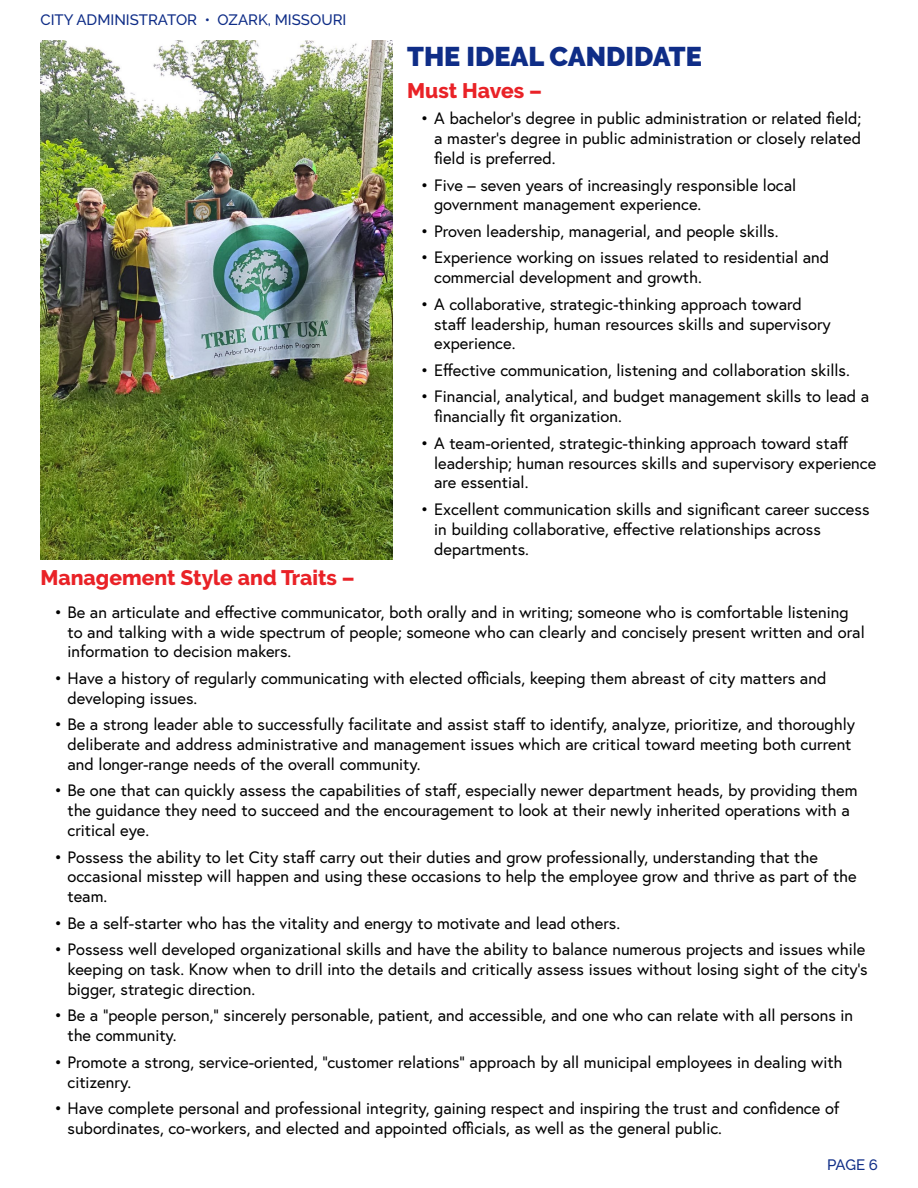
<style>
.page{position:relative;width:918px;height:1188px;background:#fff}
.page>*{position:absolute;margin:0;border:0;box-sizing:border-box;transform-origin:0 0}
.t1{font:900 27px "Raleway";color:#0f2d87}
.t2{font:800 21px "Raleway";color:#e92227}
.t3{font:16.5px/19.8px "Europa";color:#000}
.t4{font:500 15px "Raleway";color:#0f2d87}
</style>
<div class="page">
<img style="left:40px;top:40px;width:352px;height:519px">
<p class="t4" style="left:40px;top:11px;width:307px">CITY ADMINISTRATOR • OZARK, MISSOURI</p>
<h1 class="t1" style="left:407px;top:41px;width:296px">THE IDEAL CANDIDATE</h1>
<p class="t2" style="left:407px;top:79px;width:136px">Must Haves –</p>
<p class="t3" style="left:434px;top:108px;width:429px;text-align:justify;text-indent:-13px">• A bachelor’s degree in public administration or related field; a master’s degree in public administration or closely related field is preferred.</p>
<p class="t3" style="left:434px;top:175px;width:364px;text-indent:-13px">• Five – seven years of increasingly responsible local government management experience.</p>
<p class="t3" style="left:421px;top:221px;width:359px">• Proven leadership, managerial, and people skills.</p>
<p class="t3" style="left:434px;top:247px;width:397px;text-indent:-13px">• Experience working on issues related to residential and commercial development and growth.</p>
<p class="t3" style="left:434px;top:294px;width:398px;text-indent:-13px">• A collaborative, strategic-thinking approach toward staff leadership, human resources skills and supervisory experience.</p>
<p class="t3" style="left:421px;top:360px;width:431px">• Effective communication, listening and collaboration skills.</p>
<p class="t3" style="left:434px;top:386px;width:437px;text-indent:-13px">• Financial, analytical, and budget management skills to lead a financially fit organization.</p>
<p class="t3" style="left:434px;top:433px;width:444px;text-indent:-13px">• A team-oriented, strategic-thinking approach toward staff leadership; human resources skills and supervisory experience are essential.</p>
<p class="t3" style="left:434px;top:499px;width:437px;text-indent:-13px">• Excellent communication skills and significant career success in building collaborative, effective relationships across departments.</p>
<p class="t2" style="left:40px;top:565px;width:316px">Management Style and Traits –</p>
<p class="t3" style="left:67px;top:602px;width:799px;text-indent:-13px">• Be an articulate and effective communicator, both orally and in writing; someone who is comfortable listening to and talking with a wide spectrum of people; someone who can clearly and concisely present written and oral information to decision makers.</p>
<p class="t3" style="left:67px;top:668px;width:760px;text-indent:-13px">• Have a history of regularly communicating with elected officials, keeping them abreast of city matters and developing issues.</p>
<p class="t3" style="left:67px;top:714px;width:789px;text-indent:-13px">• Be a strong leader able to successfully facilitate and assist staff to identify, analyze, prioritize, and thoroughly deliberate and address administrative and management issues which are critical toward meeting both current and longer-range needs of the overall community.</p>
<p class="t3" style="left:67px;top:780px;width:792px;text-indent:-13px">• Be one that can quickly assess the capabilities of staff, especially newer department heads, by providing them the guidance they need to succeed and the encouragement to look at their newly inherited operations with a critical eye.</p>
<p class="t3" style="left:67px;top:847px;width:791px;text-indent:-13px">• Possess the ability to let City staff carry out their duties and grow professionally, understanding that the occasional misstep will happen and using these occasions to help the employee grow and thrive as part of the team.</p>
<p class="t3" style="left:54px;top:913px;width:568px">• Be a self-starter who has the vitality and energy to motivate and lead others.</p>
<p class="t3" style="left:67px;top:939px;width:802px;text-indent:-13px">• Possess well developed organizational skills and have the ability to balance numerous projects and issues while keeping on task. Know when to drill into the details and critically assess issues without losing sight of the city’s bigger, strategic direction.</p>
<p class="t3" style="left:67px;top:1005px;width:787px;text-indent:-13px">• Be a “people person,” sincerely personable, patient, and accessible, and one who can relate with all persons in the community.</p>
<p class="t3" style="left:67px;top:1052px;width:777px;text-indent:-13px">• Promote a strong, service-oriented, “customer relations” approach by all municipal employees in dealing with citizenry.</p>
<p class="t3" style="left:67px;top:1098px;width:774px;text-indent:-13px">• Have complete personal and professional integrity, gaining respect and inspiring the trust and confidence of subordinates, co-workers, and elected and appointed officials, as well as the general public.</p>
<p class="t4" style="left:827px;top:1156px;width:53px">PAGE 6</p>
</div>
